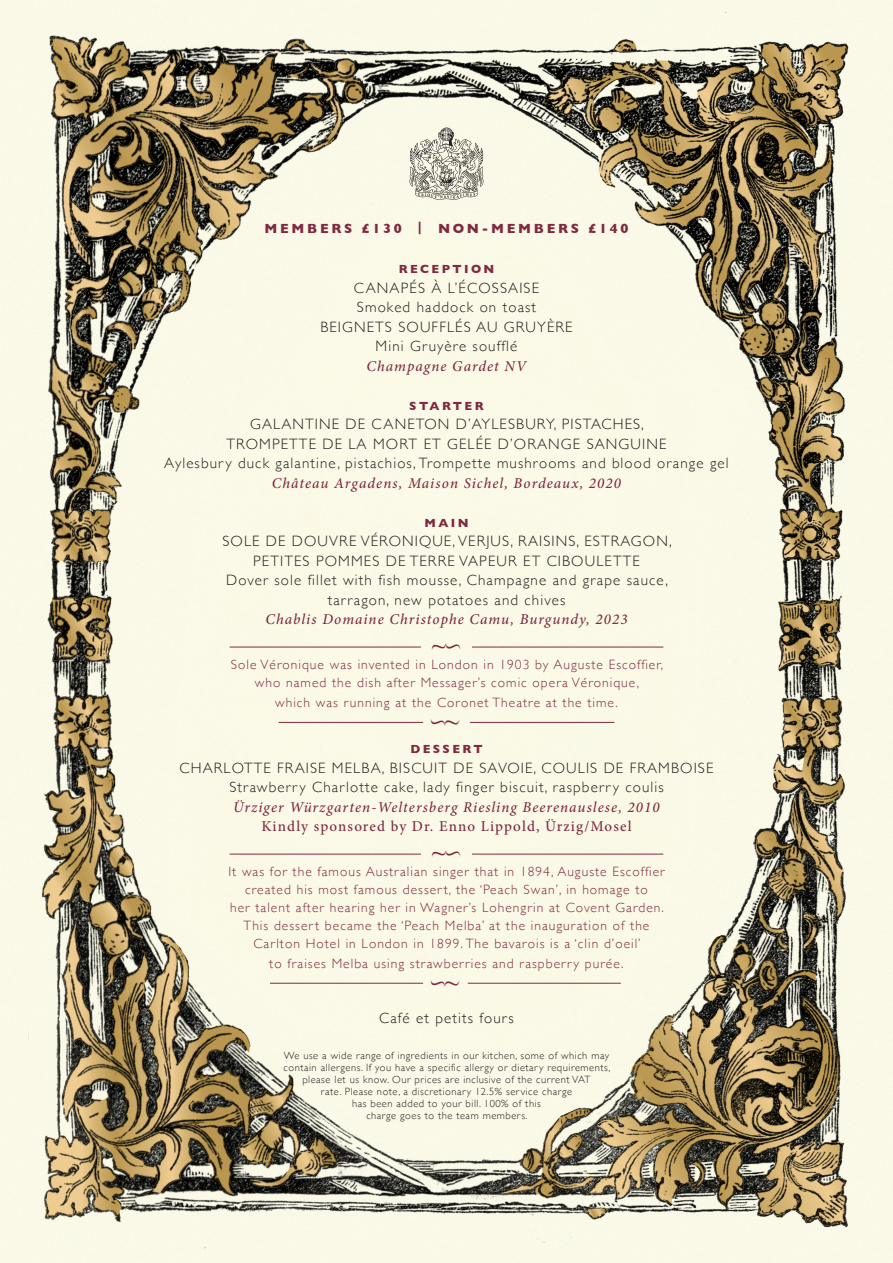
<style>
.page{position:relative;width:893px;height:1263px;background:#fff}
.page>*{position:absolute;margin:0;border:0;box-sizing:border-box;transform-origin:0 0}
.t1{font:300 15px/19.5px "Gill Sans";letter-spacing:.075em;color:#231f20;text-align:center}
.t2{font:italic 500 15px "Minion Pro";letter-spacing:.07em;color:#802a42}
.t3{font:500 15px "Minion Pro";letter-spacing:.075em;color:#802a42}
.t4{font:300 13.5px/18px "Gill Sans";letter-spacing:.075em;color:#802a42;text-align:center}
.t5{font:700 13.5px "Gill Sans";letter-spacing:.2em;color:#802a42}
.t6{font:700 12px "Gill Sans";letter-spacing:.2em;color:#802a42}
.t7{font:300 10.5px/12px "Gill Sans";letter-spacing:.05em;color:#231f20;text-align:center}
</style>
<div class="page">
<img style="left:0;top:0;width:893px;height:1263px">
<img style="left:51px;top:37px;width:81px;height:83px">
<img style="left:63px;top:51px;width:262px;height:268px">
<img style="left:50px;top:595px;width:61px;height:68px">
<img style="left:761px;top:42px;width:86px;height:85px">
<img style="left:613px;top:41px;width:23px;height:11px">
<img style="left:187px;top:61px;width:25px;height:45px">
<svg style="left:760px;top:512px;width:83px;height:49px;background:#a79977"></svg>
<img style="left:760px;top:312px;width:83px;height:200px">
<img style="left:285px;top:40px;width:26px;height:11px">
<svg style="left:288px;top:60px;width:78px;height:92px;background:#716853"></svg>
<img style="left:298px;top:76px;width:68px;height:76px">
<img style="left:778px;top:599px;width:62px;height:70px">
<svg style="left:50px;top:254px;width:116px;height:311px;background:#a7a08a"></svg>
<img style="left:118px;top:254px;width:48px;height:68px">
<img style="left:544px;top:61px;width:254px;height:295px">
<img style="left:773px;top:252px;width:16px;height:47px">
<svg style="left:755px;top:697px;width:89px;height:253px;background:#a0967c"></svg>
<img style="left:802px;top:914px;width:17px;height:36px">
<img style="left:587px;top:937px;width:190px;height:273px">
<img style="left:587px;top:1208px;width:20px;height:9px">
<img style="left:501px;top:1108px;width:94px;height:89px">
<svg style="left:43px;top:695px;width:146px;height:526px;background:#c4bba0"></svg>
<img style="left:45px;top:923px;width:137px;height:298px">
<svg style="left:238px;top:1074px;width:99px;height:46px;background:#aca58f"></svg>
<img style="left:238px;top:1120px;width:99px;height:67px">
<svg style="left:410px;top:128px;width:73px;height:72px;background:#c3c2b5"></svg>
<hr style="left:230px;top:647px;width:191px;height:1px;background:#802a42">
<hr style="left:472px;top:647px;width:191px;height:1px;background:#802a42">
<hr style="left:279px;top:722px;width:144px;height:1px;background:#802a42">
<hr style="left:470px;top:722px;width:144px;height:1px;background:#802a42">
<hr style="left:230px;top:854px;width:191px;height:1px;background:#802a42">
<hr style="left:472px;top:854px;width:191px;height:1px;background:#802a42">
<hr style="left:270px;top:983px;width:153px;height:1px;background:#802a42">
<hr style="left:468px;top:983px;width:153px;height:1px;background:#802a42">
<svg style="left:431px;top:643px;width:30px;height:8px"></svg>
<svg style="left:430px;top:718px;width:29px;height:8px"></svg>
<svg style="left:431px;top:850px;width:30px;height:8px"></svg>
<svg style="left:430px;top:979px;width:29px;height:8px"></svg>
<p class="t5" style="left:264px;top:217px;width:365px">MEMBERS £130 | NON-MEMBERS £140</p>
<p class="t6" style="left:399px;top:259px;width:97px">RECEPTION</p>
<p class="t1" style="left:354px;top:277px;width:187px">CANAPÉS À L’ÉCOSSAISE</p>
<p class="t1" style="left:357px;top:297px;width:181px">Smoked haddock on toast</p>
<p class="t1" style="left:320px;top:316px;width:254px">BEIGNETS SOUFFLÉS AU GRUYÈRE</p>
<p class="t1" style="left:376px;top:336px;width:143px">Mini Gruyère soufflé</p>
<p class="t2" style="left:367px;top:355px;width:161px">Champagne Gardet NV</p>
<p class="t6" style="left:409px;top:396px;width:76px">STARTER</p>
<p class="t1" style="left:226px;top:414px;width:441px">GALANTINE DE CANETON D’AYLESBURY, PISTACHES,<br>TROMPETTE DE LA MORT ET GELÉE D’ORANGE SANGUINE</p>
<p class="t1" style="left:164px;top:453px;width:566px">Aylesbury duck galantine, pistachios, Trompette mushrooms and blood orange gel</p>
<p class="t2" style="left:272px;top:472px;width:351px">Château Argadens, Maison Sichel, Bordeaux, 2020</p>
<p class="t6" style="left:424px;top:513px;width:46px">MAIN</p>
<p class="t1" style="left:222px;top:531px;width:451px">SOLE DE DOUVRE VÉRONIQUE, VERJUS, RAISINS, ESTRAGON,<br>PETITES POMMES DE TERRE VAPEUR ET CIBOULETTE</p>
<p class="t1" style="left:226px;top:570px;width:443px">Dover sole fillet with fish mousse, Champagne and grape sauce, tarragon, new potatoes and chives</p>
<p class="t2" style="left:265px;top:609px;width:364px">Chablis Domaine Christophe Camu, Burgundy, 2023</p>
<p class="t4" style="left:231px;top:655px;width:434px">Sole Véronique was invented in London in 1903 by Auguste Escoffier, who named the dish after Messager’s comic opera Véronique,</p>
<p class="t4" style="left:275px;top:692px;width:344px">which was running at the Coronet Theatre at the time.</p>
<p class="t6" style="left:410px;top:739px;width:74px">DESSERT</p>
<p class="t1" style="left:179px;top:757px;width:535px">CHARLOTTE FRAISE MELBA, BISCUIT DE SAVOIE, COULIS DE FRAMBOISE</p>
<p class="t1" style="left:229px;top:777px;width:436px">Strawberry Charlotte cake, lady finger biscuit, raspberry coulis</p>
<p class="t2" style="left:233px;top:796px;width:428px">Ürziger Würzgarten-Weltersberg Riesling Beerenauslese, 2010</p>
<p class="t3" style="left:261px;top:816px;width:372px">Kindly sponsored by Dr. Enno Lippold, Ürzig/Mosel</p>
<p class="t4" style="left:228px;top:862px;width:438px">It was for the famous Australian singer that in 1894, Auguste Escoffier created his most famous dessert, the ‘Peach Swan’, in homage to<br>her talent after hearing her in Wagner’s Lohengrin at Covent Garden.<br>This dessert became the ‘Peach Melba’ at the inauguration of the Carlton Hotel in London in 1899. The bavarois is a ‘clin d’oeil’</p>
<p class="t4" style="left:269px;top:953px;width:356px">to fraises Melba using strawberries and raspberry purée.</p>
<p class="t1" style="left:379px;top:1008px;width:136px">Café et petits fours</p>
<p class="t7" style="left:284px;top:1049px;width:328px">We use a wide range of ingredients in our kitchen, some of which may contain allergens. If you have a specific allergy or dietary requirements, please let us know. Our prices are inclusive of the current VAT<br>rate. Please note, a discretionary 12.5% service charge<br>has been added to your bill. 100% of this<br>charge goes to the team members.</p>
</div>
